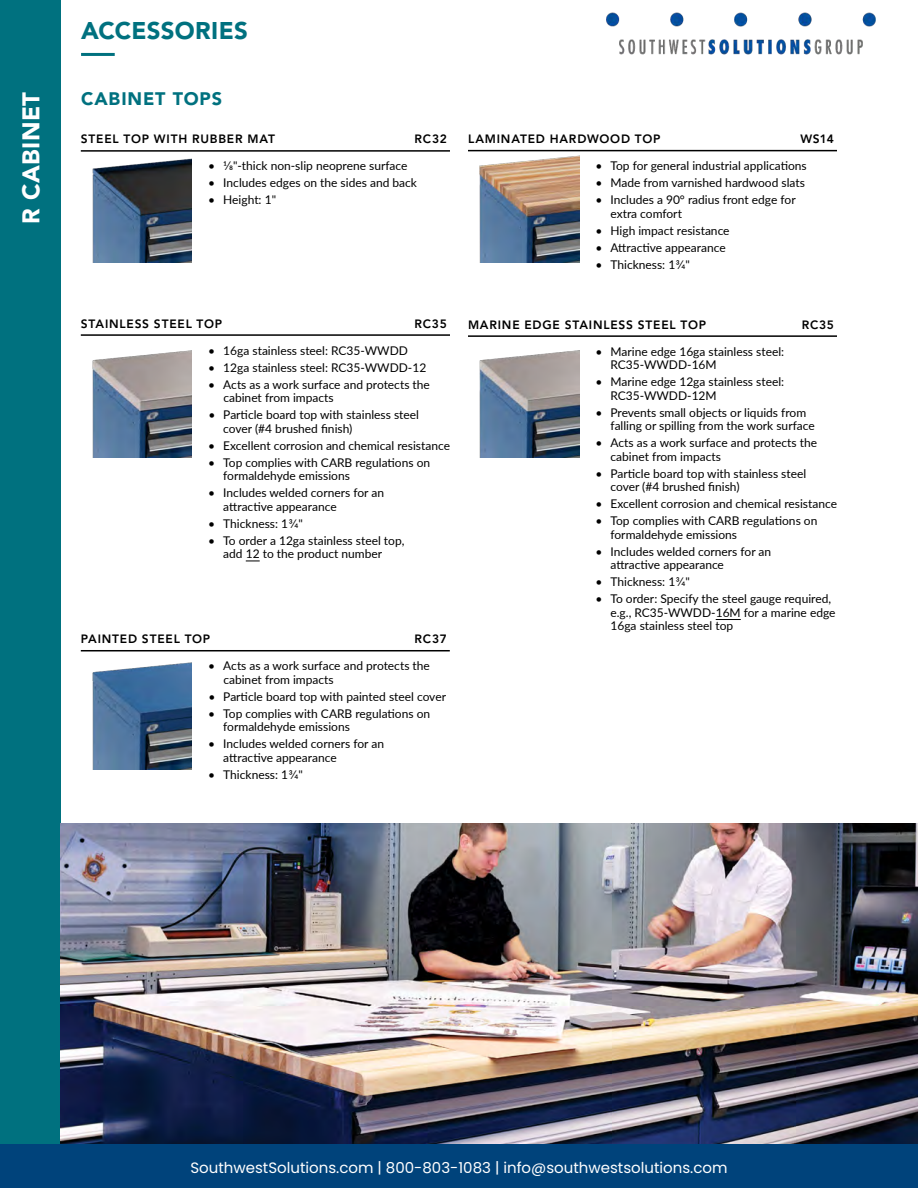
<style>
.page{position:relative;width:918px;height:1188px;background:#fff}
.page>*{position:absolute;margin:0;border:0;box-sizing:border-box;transform-origin:0 0}
.t1{font:900 24px "Avenir LT Std";letter-spacing:.01em;color:#00717f}
.t2{font:900 24px "Avenir LT Std";letter-spacing:.02em;color:#fff}
.t3{font:900 18px "Avenir LT Std";letter-spacing:.05em;color:#00717f}
.t4{font:15px "Poppins";color:#fff}
.t5{font:12px/13.5px "Lato";color:#000}
.t6{font:800 12px "Avenir LT Std";letter-spacing:.065em;color:#000}
</style>
<div class="page">
<div style="left:0;top:0;width:61px;height:1188px;background:#00717f"></div>
<img style="left:61px;top:823px;width:857px;height:321px">
<img style="left:92px;top:158px;width:100px;height:105px">
<img style="left:468px;top:151px;width:111px;height:112px">
<img style="left:479px;top:350px;width:100px;height:108px">
<img style="left:92px;top:350px;width:100px;height:108px">
<img style="left:92px;top:662px;width:100px;height:107px">
<div style="left:0;top:1144px;width:918px;height:44px;background:#00437b"></div>
<hr style="left:81px;top:53px;width:34px;height:3px;background:#00717f">
<hr style="left:81px;top:150px;width:369px;height:2px;background:#000">
<hr style="left:468px;top:150px;width:369px;height:1px;background:#000">
<hr style="left:81px;top:334px;width:369px;height:2px;background:#000">
<svg style="left:246px;top:561px;width:14px;height:1px"></svg>
<hr style="left:81px;top:650px;width:369px;height:1px;background:#000">
<hr style="left:468px;top:335px;width:369px;height:2px;background:#000">
<svg style="left:716px;top:619px;width:25px;height:1px"></svg>
<img style="left:606px;top:12px;width:270px;height:42px">
<h1 class="t2" style="left:17px;top:224px;width:133px;rotate:-90deg">R CABINET</h1>
<h1 class="t1" style="left:81px;top:17px;width:168px">ACCESSORIES</h1>
<h2 class="t3" style="left:81px;top:87px;width:143px">CABINET TOPS</h2>
<p class="t6" style="left:81px;top:132px;width:196px">STEEL TOP WITH RUBBER MAT</p>
<p class="t6" style="left:415px;top:132px;width:34px">RC32</p>
<p class="t5" style="left:208px;top:159px;width:201px">• 1/8"-thick non-slip neoprene surface</p>
<p class="t5" style="left:208px;top:176px;width:210px">• Includes edges on the sides and back</p>
<p class="t5" style="left:208px;top:193px;width:69px">• Height: 1"</p>
<p class="t6" style="left:468px;top:132px;width:194px">LAMINATED HARDWOOD TOP</p>
<p class="t6" style="left:800px;top:132px;width:35px">WS14</p>
<p class="t5" style="left:595px;top:159px;width:213px">• Top for general industrial applications</p>
<p class="t5" style="left:596px;top:176px;width:211px">• Made from varnished hardwood slats</p>
<p class="t5" style="left:610px;top:193px;width:187px;text-indent:-15px">• Includes a 90° radius front edge for extra comfort</p>
<p class="t5" style="left:595px;top:223px;width:136px">• High impact resistance</p>
<p class="t5" style="left:595px;top:240px;width:132px">• Attractive appearance</p>
<p class="t5" style="left:596px;top:257px;width:96px">• Thickness: 1 3/4"</p>
<p class="t6" style="left:81px;top:316px;width:143px">STAINLESS STEEL TOP</p>
<p class="t6" style="left:415px;top:316px;width:34px">RC35</p>
<p class="t5" style="left:208px;top:343px;width:201px">• 16ga stainless steel: RC35-WWDD</p>
<p class="t5" style="left:208px;top:360px;width:219px">• 12ga stainless steel: RC35-WWDD-12</p>
<p class="t5" style="left:223px;top:377px;width:208px;text-indent:-15px">• Acts as a work surface and protects the cabinet from impacts</p>
<p class="t5" style="left:223px;top:407px;width:197px;text-indent:-15px">• Particle board top with stainless steel cover (#4 brushed finish)</p>
<p class="t5" style="left:208px;top:438px;width:243px">• Excellent corrosion and chemical resistance</p>
<p class="t5" style="left:223px;top:455px;width:208px;text-indent:-15px">• Top complies with CARB regulations on formaldehyde emissions</p>
<p class="t5" style="left:223px;top:485px;width:162px;text-indent:-15px">• Includes welded corners for an attractive appearance</p>
<p class="t5" style="left:208px;top:516px;width:96px">• Thickness: 1 3⁄4"</p>
<p class="t5" style="left:223px;top:533px;width:183px;text-indent:-15px">• To order a 12ga stainless steel top, add 12 to the product number</p>
<p class="t6" style="left:81px;top:632px;width:131px">PAINTED STEEL TOP</p>
<p class="t6" style="left:415px;top:632px;width:34px">RC37</p>
<p class="t5" style="left:223px;top:659px;width:208px;text-indent:-15px">• Acts as a work surface and protects the cabinet from impacts</p>
<p class="t5" style="left:208px;top:689px;width:239px">• Particle board top with painted steel cover</p>
<p class="t5" style="left:223px;top:706px;width:208px;text-indent:-15px">• Top complies with CARB regulations on formaldehyde emissions</p>
<p class="t5" style="left:223px;top:737px;width:162px;text-indent:-15px">• Includes welded corners for an attractive appearance</p>
<p class="t5" style="left:208px;top:767px;width:96px">• Thickness: 1 3⁄4"</p>
<p class="t6" style="left:468px;top:317px;width:240px">MARINE EDGE STAINLESS STEEL TOP</p>
<p class="t6" style="left:802px;top:317px;width:34px">RC35</p>
<p class="t5" style="left:611px;top:344px;width:175px;text-indent:-15px">• Marine edge 16ga stainless steel:<br>RC35-WWDD-16M</p>
<p class="t5" style="left:611px;top:375px;width:175px;text-indent:-15px">• Marine edge 12ga stainless steel:<br>RC35-WWDD-12M</p>
<p class="t5" style="left:611px;top:405px;width:206px;text-indent:-15px">• Prevents small objects or liquids from falling or spilling from the work surface</p>
<p class="t5" style="left:611px;top:436px;width:208px;text-indent:-15px">• Acts as a work surface and protects the cabinet from impacts</p>
<p class="t5" style="left:610px;top:466px;width:197px;text-indent:-15px">• Particle board top with stainless steel cover (#4 brushed finish)</p>
<p class="t5" style="left:596px;top:497px;width:243px">• Excellent corrosion and chemical resistance</p>
<p class="t5" style="left:610px;top:514px;width:208px;text-indent:-15px">• Top complies with CARB regulations on formaldehyde emissions</p>
<p class="t5" style="left:611px;top:544px;width:162px;text-indent:-15px">• Includes welded corners for an attractive appearance</p>
<p class="t5" style="left:596px;top:575px;width:96px">• Thickness: 1 3⁄4"</p>
<p class="t5" style="left:610px;top:592px;width:227px;text-indent:-15px">• To order: Specify the steel gauge required, e.g., RC35-WWDD-16M for a marine edge<br>16ga stainless steel top</p>
<p class="t4" style="left:190px;top:1159px;width:539px">SouthwestSolutions.com | 800-803-1083 | info@southwestsolutions.com</p>
</div>
